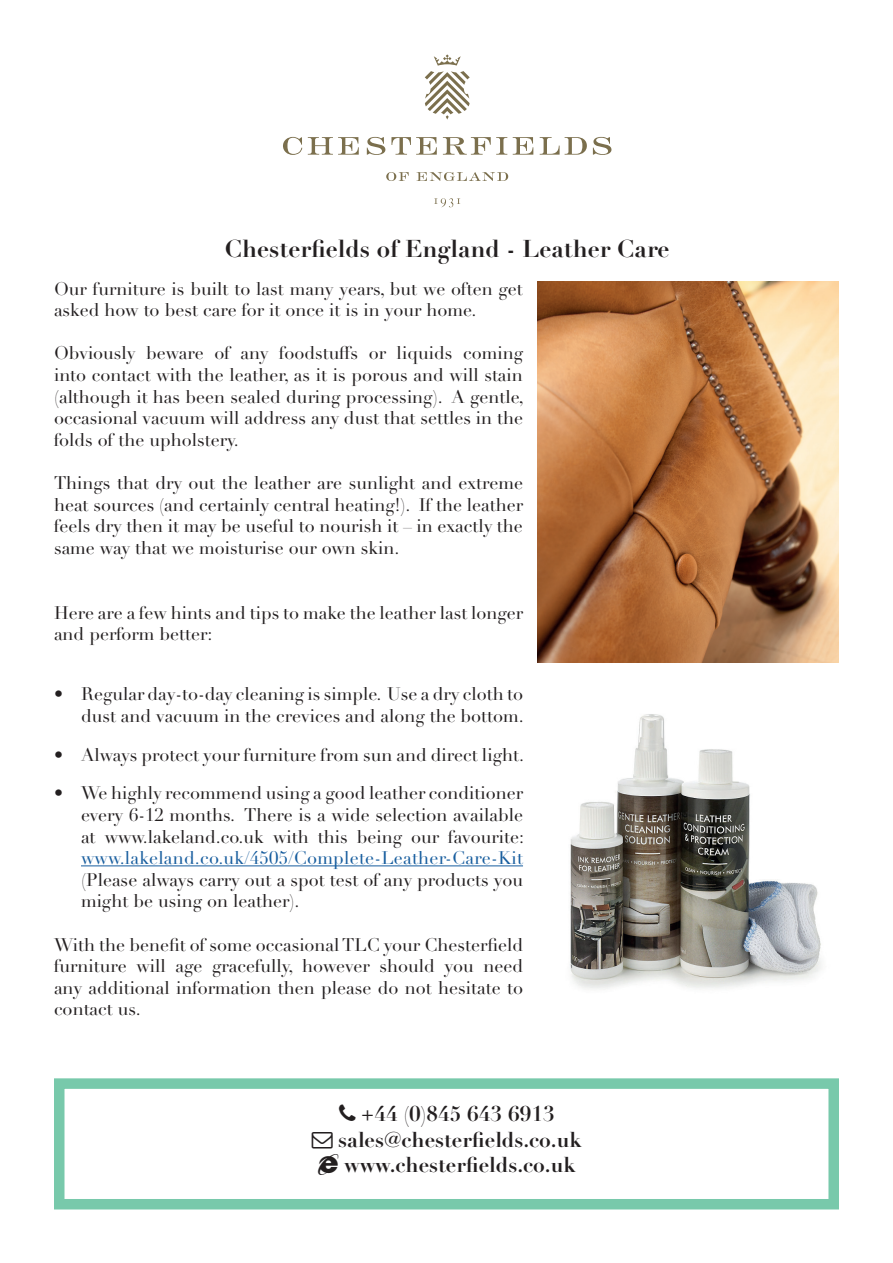
<style>
.page{position:relative;width:893px;height:1263px;background:#fff}
.page>*{position:absolute;margin:0;border:0;box-sizing:border-box;transform-origin:0 0}
.t1{font:700 24px "Didot LT Pro";color:#231f20}
.t2{font:700 21px/25.2px "Didot LT Pro";color:#231f20;text-align:center}
.t3{font:18px/21.6px "Didot LT Pro";color:#231f20;text-align:justify}
.t4{font:18px "Didot LT Pro";letter-spacing:.015em;color:#175d9e}
</style>
<div class="page">
<svg style="left:283px;top:137px;width:19px;height:18px"></svg>
<svg style="left:308px;top:137px;width:51px;height:18px"></svg>
<svg style="left:367px;top:137px;width:18px;height:18px"></svg>
<svg style="left:391px;top:137px;width:46px;height:18px"></svg>
<svg style="left:443px;top:137px;width:64px;height:18px"></svg>
<svg style="left:513px;top:137px;width:20px;height:18px"></svg>
<svg style="left:540px;top:137px;width:47px;height:18px"></svg>
<svg style="left:593px;top:137px;width:18px;height:18px"></svg>
<svg style="left:386px;top:172px;width:23px;height:9px"></svg>
<svg style="left:417px;top:172px;width:91px;height:9px"></svg>
<svg style="left:434px;top:198px;width:26px;height:9px"></svg>
<svg style="left:425px;top:54px;width:45px;height:66px"></svg>
<img style="left:570px;top:714px;width:251px;height:275px">
<hr style="left:81px;top:865px;width:442px;height:1px;background:#175d9e">
<div style="left:54px;top:1078px;width:785px;height:131px;border:10px solid #78c9ab"></div>
<img style="left:538px;top:282px;width:301px;height:380px">
<h1 class="t1" style="left:225px;top:234px;width:446px">Chesterfields of England - Leather Care</h1>
<p class="t3" style="left:54px;top:278px;width:470px">Our furniture is built to last many years, but we often get asked how to best care for it once it is in your home.</p>
<p class="t3" style="left:54px;top:343px;width:471px">Obviously beware of any foodstuffs or liquids coming into contact with the leather, as it is porous and will stain (although it has been sealed during processing). A gentle, occasional vacuum will address any dust that settles in the folds of the upholstery.</p>
<p class="t3" style="left:54px;top:472px;width:471px">Things that dry out the leather are sunlight and extreme heat sources (and certainly central heating!). If the leather feels dry then it may be useful to nourish it – in exactly the same way that we moisturise our own skin.</p>
<p class="t3" style="left:54px;top:602px;width:471px">Here are a few hints and tips to make the leather last longer and perform better:</p>
<p class="t3" style="left:54px;top:684px;width:471px;text-align:right">• Regular day-to-day cleaning is simple. Use a dry cloth to dust and vacuum in the crevices and along the bottom.</p>
<p class="t3" style="left:54px;top:744px;width:471px">• Always protect your furniture from sun and direct light.</p>
<p class="t3" style="left:81px;top:783px;width:445px;text-indent:-27px">• We highly recommend using a good leather conditioner every 6-12 months. There is a wide selection available at www.lakeland.co.uk with this being our favourite:</p>
<p class="t4" style="left:81px;top:847px;width:444px">www.lakeland.co.uk/4505/Complete-Leather-Care-Kit</p>
<p class="t3" style="left:81px;top:869px;width:443px">(Please always carry out a spot test of any products you might be using on leather).</p>
<p class="t3" style="left:54px;top:934px;width:471px">With the benefit of some occasional TLC your Chesterfield furniture will age gracefully, however should you need any additional information then please do not hesitate to contact us.</p>
<p class="t2" style="left:338px;top:1102px;width:245px">+44 (0)845 643 6913 sales@chesterfields.co.uk www.chesterfields.co.uk</p>
</div>
